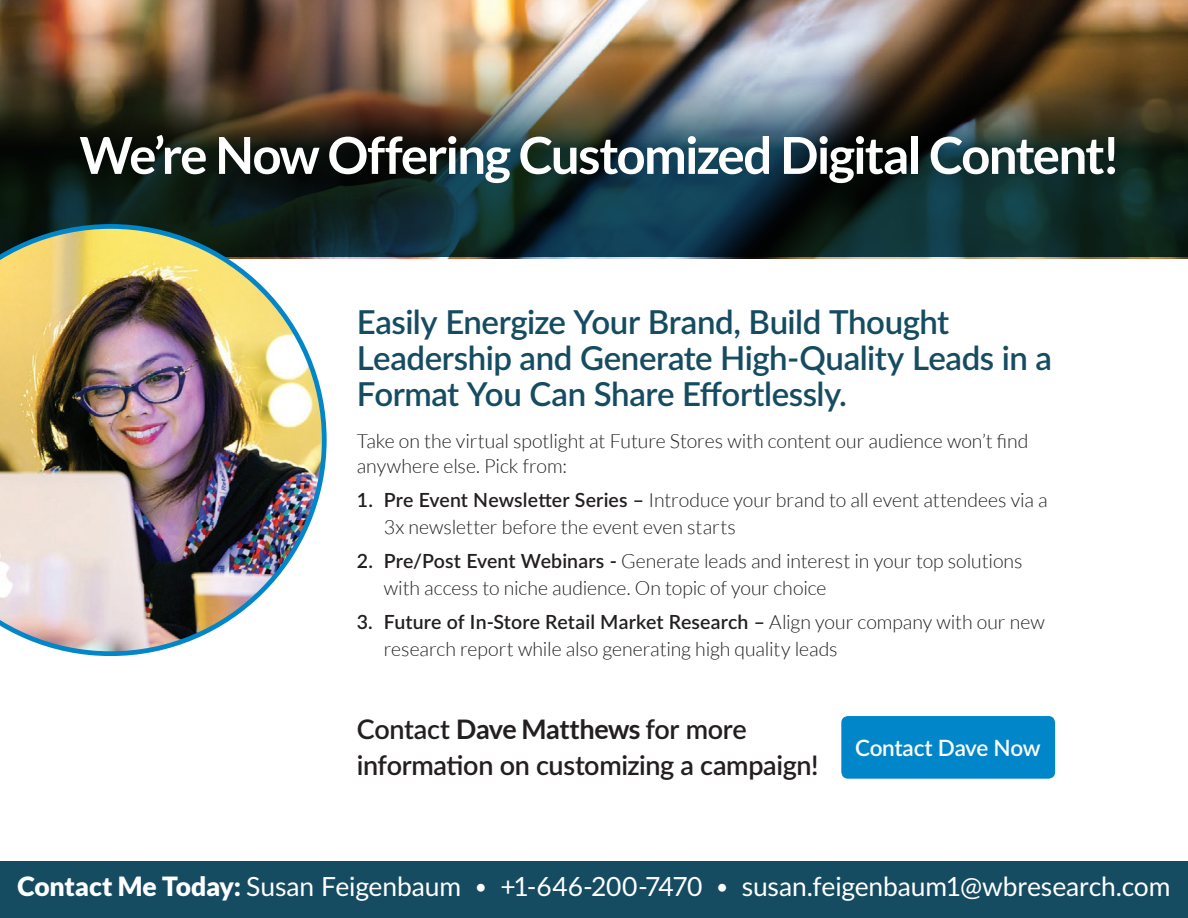
<style>
.page{position:relative;width:1188px;height:918px;background:#fff}
.page>*{position:absolute;margin:0;border:0;box-sizing:border-box;transform-origin:0 0}
.t1{font:700 51px "Lato";letter-spacing:-.04em;color:#fff}
.t2{font:600 33px/36px "Lato";letter-spacing:-.015em;color:#154c61}
.t3{font:600 27px/36px "Lato";letter-spacing:-.015em;color:#231f20}
.t4{font:26.4px "Lato";letter-spacing:-.005em;color:#fff}
.t5{font:600 22.5px "Lato";letter-spacing:-.015em;color:#fff}
.t6{font:300 19.5px/27px "Lato";letter-spacing:-.005em;color:#231f20}
.s1{font-weight:600}
.s2{font-weight:700}
.s3{font-weight:900}
.s4{font-size:21.15px}
</style>
<div class="page">
<img style="left:0;top:0;width:1188px;height:258px">
<img style="left:0;top:14px;width:1188px;height:243px">
<div style="left:0;top:862px;width:1188px;height:56px;background:#154c61"></div>
<img style="left:0;top:224px;width:327px;height:432px">
<div style="left:841px;top:716px;width:214px;height:63px;background:#0086c9;border-radius:7px"></div>
<h1 class="t1" style="left:80px;top:126px;width:1042px">We’re Now Offering Customized Digital Content!</h1>
<h2 class="t2" style="left:357px;top:303px;width:697px">Easily Energize Your Brand, Build Thought<br>Leadership and Generate High-Quality Leads in a<br>Format You Can Share Effortlessly.</h2>
<p class="t6" style="left:357px;top:428px;width:673px;line-height:25.5px">Take on the virtual spotlight at Future Stores with content our audience won’t find anywhere else. Pick from:</p>
<p class="t6" style="left:384px;top:487px;width:665px;text-indent:-27px"><span class="s1">1. Pre Event Newsletter Series –</span> Introduce your brand to all event attendees via a<br>3x newsletter before the event even starts</p>
<p class="t6" style="left:384px;top:547px;width:640px;text-indent:-27px"><span class="s1">2. Pre/Post Event Webinars -</span> Generate leads and interest in your top solutions with access to niche audience. On topic of your choice</p>
<p class="t6" style="left:384px;top:608px;width:663px;text-indent:-27px"><span class="s1">3. Future of In-Store Retail Market Research –</span> Align your company with our new research report while also generating high quality leads</p>
<h3 class="t3" style="left:357px;top:710px;width:463px">Contact <span class="s2">Dave Matthews</span> for more information on customizing a campaign!</h3>
<p class="t5" style="left:855px;top:732px;width:187px">Contact Dave Now</p>
<h3 class="t4" style="left:17px;top:867px;width:1155px"><span class="s3">Contact Me Today:</span> Susan Feigenbaum <span class="s4">•</span> +1-646-200-7470 <span class="s4">•</span> susan.feigenbaum1@wbresearch.com</h3>
</div>
